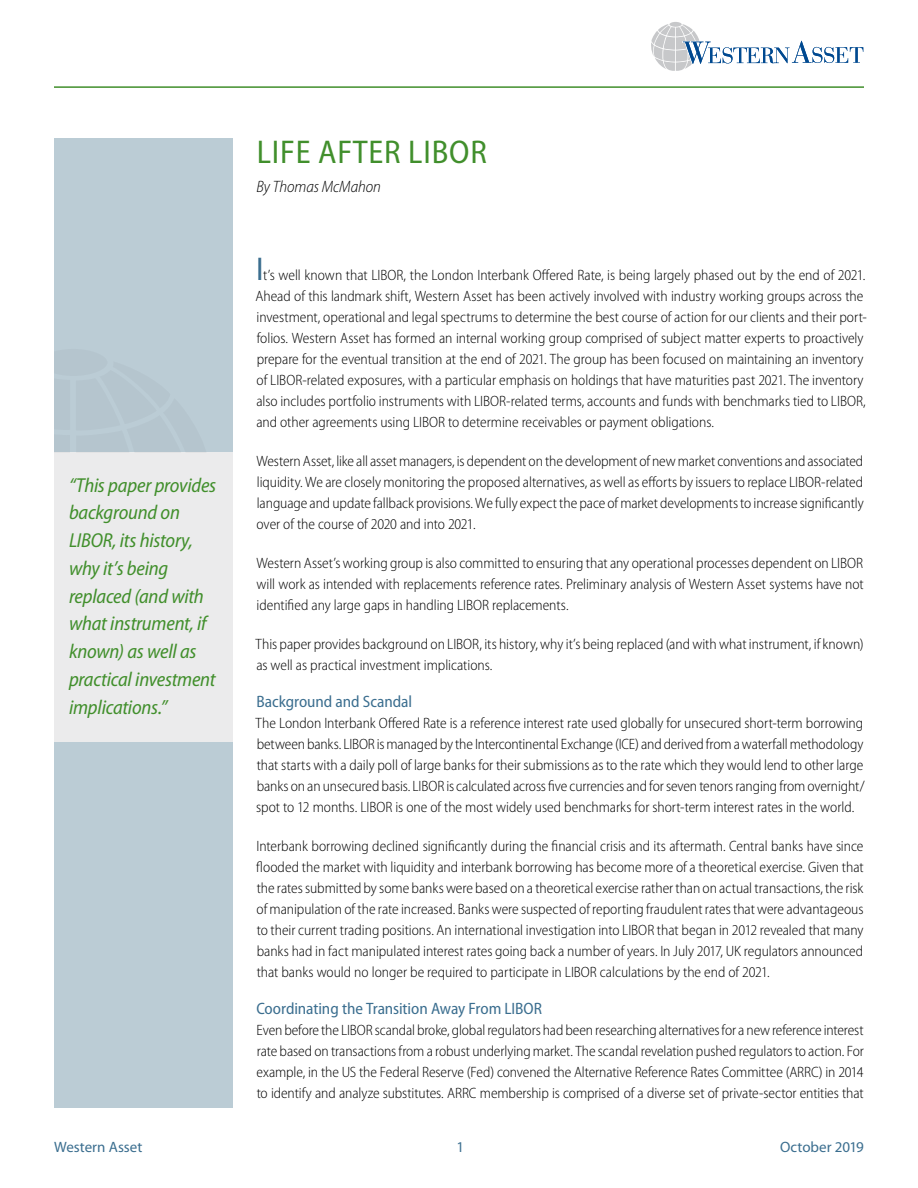
<style>
.page{position:relative;width:918px;height:1188px;background:#fff}
.page>*{position:absolute;margin:0;border:0;box-sizing:border-box;transform-origin:0 0}
.t1{font:33px "Myriad Pro Semi Cn 3";letter-spacing:.025em;color:#418f2c}
.t2{font:20.25px/27.8px "Myriad Pro Semi Cn It 2";letter-spacing:-.01em;color:#418f2c}
.t3{font:semi-condensed 16.5px "Myriad Pro";letter-spacing:-.005em;color:#3b6e8f}
.t4{font:16.5px "Myriad Pro Light Semi Cn It 2";letter-spacing:-.005em;color:#000}
.t5{font:300 semi-condensed 15px/21px "Myriad Pro";letter-spacing:-.005em;color:#000;text-align:justify}
.t6{font:15px "Myriad Pro";color:#3b6e8f}
.s1{font-weight:400;font-size:33px;color:#3b6e8f}
</style>
<div class="page">
<div style="left:669px;top:22px;width:13px;height:5px;background:#c7c8ca;border-radius:50%"></div>
<svg style="left:651px;top:24px;width:212px;height:47px"></svg>
<hr style="left:54px;top:86px;width:810px;height:2px;background:#418f2c">
<div style="left:54px;top:138px;width:178px;height:970px;background:#bbccd5"></div>
<div style="left:54px;top:452px;width:178px;height:290px;background:#ebebec"></div>
<h2 class="t2" style="left:69px;top:471px;width:149px">“This paper provides background on<br>LIBOR, its history, why it’s being replaced (and with what instrument, if known) as well as practical investment implications.”</h2>
<h1 class="t1" style="left:257px;top:134px;width:232px">LIFE AFTER LIBOR</h1>
<p class="t4" style="left:256px;top:177px;width:126px">By Thomas McMahon</p>
<p class="t5" style="left:256px;top:265px;width:613px;text-align:left"><span class="s1">I</span>t’s well known that LIBOR, the London Interbank Offered Rate, is being largely phased out by the end of 2021.<br>Ahead of this landmark shift, Western Asset has been actively involved with industry working groups across the investment, operational and legal spectrums to determine the best course of action for our clients and their port&shy;folios. Western Asset has formed an internal working group comprised of subject matter experts to proactively prepare for the eventual transition at the end of 2021. The group has been focused on maintaining an inventory of LIBOR-related exposures, with a particular emphasis on holdings that have maturities past 2021. The inventory also includes portfolio instruments with LIBOR-related terms, accounts and funds with benchmarks tied to LIBOR, and other agreements using LIBOR to determine receivables or payment obligations.</p>
<p class="t5" style="left:256px;top:451px;width:609px">Western Asset, like all asset managers, is dependent on the development of new market conventions and associated liquidity. We are closely monitoring the proposed alternatives, as well as efforts by issuers to replace LIBOR-related language and update fallback provisions. We fully expect the pace of market developments to increase significantly over of the course of 2020 and into 2021.</p>
<p class="t5" style="left:256px;top:553px;width:609px">Western Asset’s working group is also committed to ensuring that any operational processes dependent on LIBOR will work as intended with replacements reference rates. Preliminary analysis of Western Asset systems have not identified any large gaps in handling LIBOR replacements.</p>
<p class="t5" style="left:256px;top:634px;width:610px">This paper provides background on LIBOR, its history, why it’s being replaced (and with what instrument, if known) as well as practical investment implications.</p>
<p class="t3" style="left:257px;top:693px;width:157px">Background and Scandal</p>
<p class="t5" style="left:256px;top:713px;width:610px">The London Interbank Offered Rate is a reference interest rate used globally for unsecured short-term borrowing between banks. LIBOR is managed by the Intercontinental Exchange (ICE) and derived from a waterfall methodology that starts with a daily poll of large banks for their submissions as to the rate which they would lend to other large banks on an unsecured basis. LIBOR is calculated across five currencies and for seven tenors ranging from overnight/ spot to 12 months. LIBOR is one of the most widely used benchmarks for short-term interest rates in the world.</p>
<p class="t5" style="left:256px;top:836px;width:609px">Interbank borrowing declined significantly during the financial crisis and its aftermath. Central banks have since flooded the market with liquidity and interbank borrowing has become more of a theoretical exercise. Given that the rates submitted by some banks were based on a theoretical exercise rather than on actual transactions, the risk of manipulation of the rate increased. Banks were suspected of reporting fraudulent rates that were advantageous to their current trading positions. An international investigation into LIBOR that began in 2012 revealed that many banks had in fact manipulated interest rates going back a number of years. In July 2017, UK regulators announced that banks would no longer be required to participate in LIBOR calculations by the end of 2021.</p>
<p class="t3" style="left:256px;top:1000px;width:287px">Coordinating the Transition Away From LIBOR</p>
<p class="t5" style="left:257px;top:1020px;width:609px">Even before the LIBOR scandal broke, global regulators had been researching alternatives for a new reference interest rate based on transactions from a robust underlying market. The scandal revelation pushed regulators to action. For example, in the US the Federal Reserve (Fed) convened the Alternative Reference Rates Committee (ARRC) in 2014 to identify and analyze substitutes. ARRC membership is comprised of a diverse set of private-sector entities that</p>
<p class="t6" style="left:54px;top:1139px;width:90px">Western Asset</p>
<p class="t6" style="left:457px;top:1139px;width:9px">1</p>
<p class="t6" style="left:780px;top:1139px;width:85px">October 2019</p>
</div>
